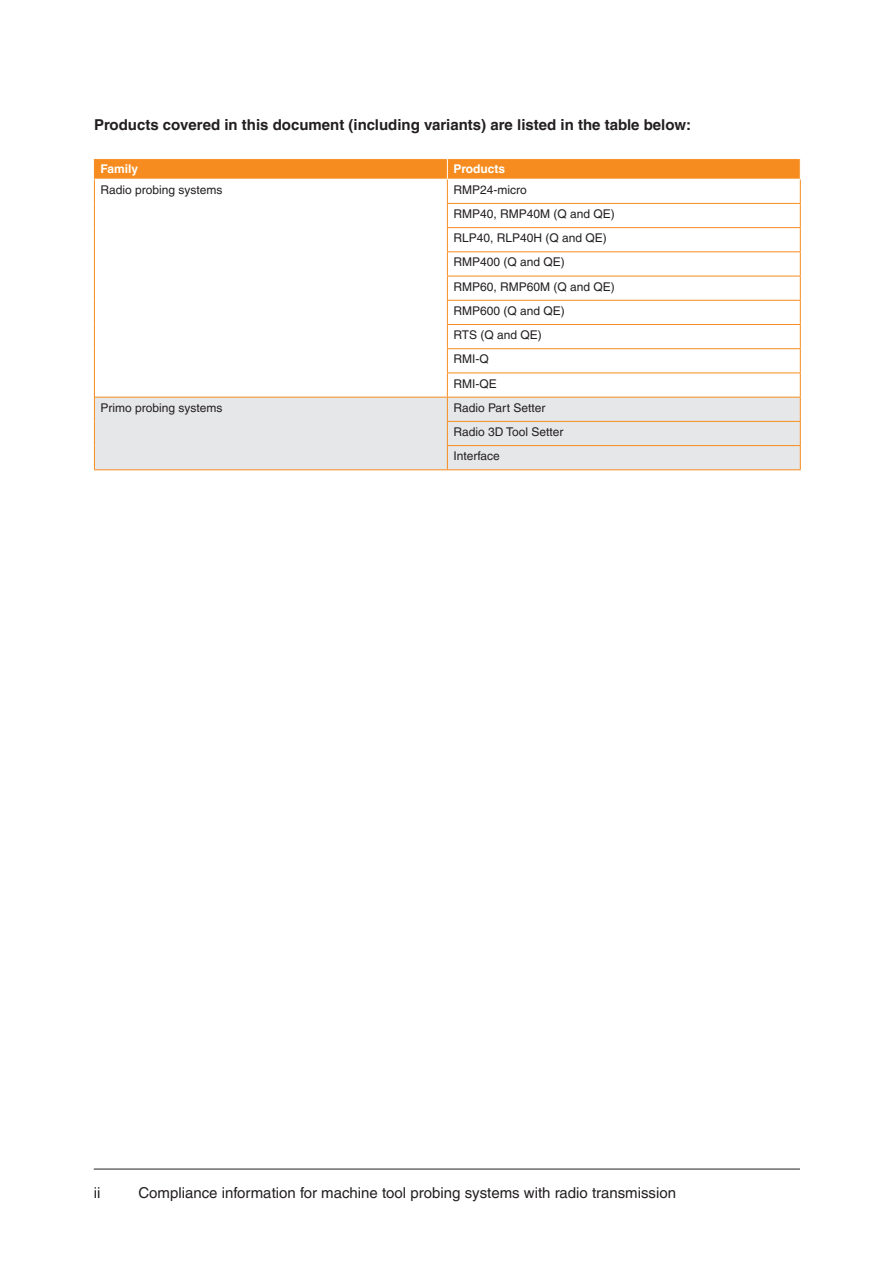
<style>
.page{position:relative;width:893px;height:1263px;background:#fff}
.page>*{position:absolute;margin:0;border:0;box-sizing:border-box;transform-origin:0 0}
._10pt_Body_Text_Bold{font:700 15px "Helvetica LT Pro";color:#231f20}
.t1{font:15px "Helvetica LT Pro";color:#231f20}
.Table_body_left_aligned{font:12px "Helvetica LT Pro";color:#231f20}
.Inside_Table_header_left_aligned{font:700 12px "Helvetica LT Pro";color:#fff}
</style>
<div class="page">
<hr style="left:94px;top:1169px;width:706px;height:1px;background:#231f20">
<hr style="left:94px;top:469px;width:353px;height:1px;background:#f68c1f">
<hr style="left:447px;top:469px;width:354px;height:1px;background:#f68c1f">
<svg style="left:94px;top:159px;width:707px;height:310px"></svg>
<p class="_10pt_Body_Text_Bold" style="left:94px;top:115px;width:598px">Products covered in this document (including variants) are listed in the table below:</p>
<p class="Inside_Table_header_left_aligned" style="left:100px;top:162px;width:39px">Family</p>
<p class="Inside_Table_header_left_aligned" style="left:453px;top:162px;width:53px">Products</p>
<p class="Table_body_left_aligned" style="left:100px;top:183px;width:124px">Radio probing systems</p>
<p class="Table_body_left_aligned" style="left:453px;top:183px;width:75px">RMP24-micro</p>
<p class="Table_body_left_aligned" style="left:453px;top:207px;width:163px">RMP40, RMP40M (Q and QE)</p>
<p class="Table_body_left_aligned" style="left:453px;top:231px;width:155px">RLP40, RLP40H (Q and QE)</p>
<p class="Table_body_left_aligned" style="left:453px;top:255px;width:113px">RMP400 (Q and QE)</p>
<p class="Table_body_left_aligned" style="left:453px;top:279px;width:163px">RMP60, RMP60M (Q and QE)</p>
<p class="Table_body_left_aligned" style="left:453px;top:304px;width:113px">RMP600 (Q and QE)</p>
<p class="Table_body_left_aligned" style="left:453px;top:328px;width:90px">RTS (Q and QE)</p>
<p class="Table_body_left_aligned" style="left:453px;top:352px;width:37px">RMI-Q</p>
<p class="Table_body_left_aligned" style="left:453px;top:376px;width:45px">RMI-QE</p>
<p class="Table_body_left_aligned" style="left:100px;top:401px;width:124px">Primo probing systems</p>
<p class="Table_body_left_aligned" style="left:453px;top:401px;width:94px">Radio Part Setter</p>
<p class="Table_body_left_aligned" style="left:453px;top:425px;width:112px">Radio 3D Tool Setter</p>
<p class="Table_body_left_aligned" style="left:453px;top:449px;width:48px">Interface</p>
<p class="t1" style="left:94px;top:1184px;width:8px">ii</p>
<p class="t1" style="left:138px;top:1184px;width:539px">Compliance information for machine tool probing systems with radio transmission</p>
</div>
